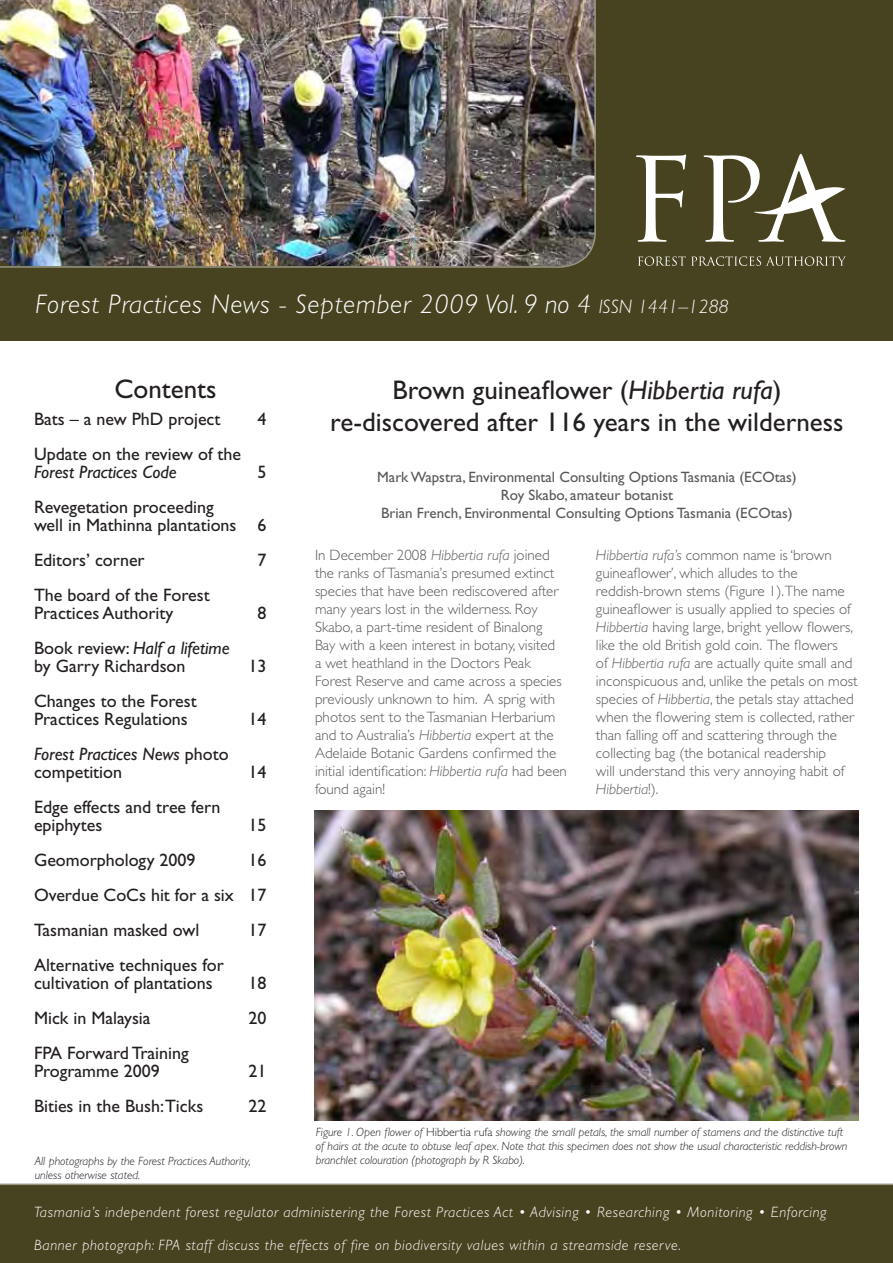
<style>
.page{position:relative;width:893px;height:1263px;background:#fff}
.page>*{position:absolute;margin:0;border:0;box-sizing:border-box;transform-origin:0 0}
.t1{font:27px/32.4px "Gill Sans";color:#231f20;text-align:center}
.t2{font:italic 300 27px "Gill Sans";letter-spacing:.03em;color:#fff}
.t3{font:18px/18px "Gill Sans";color:#231f20}
.t4{font:italic 18px/18px "Gill Sans";color:#231f20}
.t5{font:300 15px/18px "Gill Sans";color:#57585a}
.t6{font:italic 300 15px "Gill Sans";letter-spacing:.04em;color:#fff}
.t7{font:15px/18px "Gill Sans";color:#57585a;text-align:center}
.t8{font:italic 300 12px/14.4px "Gill Sans";color:#231f20}
.s1{font-size:19.5px}
.s2{font-style:italic}
.s3{font-style:normal}
</style>
<div class="page">
<div style="left:0;top:0;width:893px;height:340px;background:#47421f"></div>
<img style="left:0;top:0;width:596px;height:268px">
<svg style="left:636px;top:154px;width:50px;height:88px"></svg>
<svg style="left:704px;top:154px;width:141px;height:88px"></svg>
<svg style="left:638px;top:256px;width:208px;height:10px"></svg>
<div style="left:0;top:1184px;width:893px;height:79px;background:#47421f"></div>
<hr style="left:0;top:1183px;width:893px;height:2px;background:#979684">
<img style="left:315px;top:810px;width:544px;height:311px">
<h1 class="t2" style="left:35px;top:288px;width:695px">Forest Practices News - September 2009 Vol. 9 no 4 <span class="s1">ISSN 1441–1288</span></h1>
<h1 class="t1" style="left:114px;top:373px;width:104px">Contents</h1>
<p class="t3" style="left:34px;top:410px;width:188px">Bats – a new PhD project</p>
<p class="t3" style="left:258px;top:410px;width:10px">4</p>
<p class="t3" style="left:34px;top:445px;width:209px">Update on the review of the</p>
<p class="t4" style="left:34px;top:463px;width:144px">Forest Practices Code</p>
<p class="t3" style="left:258px;top:463px;width:10px">5</p>
<p class="t3" style="left:34px;top:498px;width:234px">Revegetation proceeding<br>well in Mathinna plantations 6</p>
<p class="t3" style="left:34px;top:551px;width:112px">Editors’ corner</p>
<p class="t3" style="left:258px;top:551px;width:10px">7</p>
<p class="t3" style="left:34px;top:586px;width:177px">The board of the Forest<br>Practices Authority</p>
<p class="t3" style="left:258px;top:604px;width:10px">8</p>
<p class="t3" style="left:34px;top:639px;width:197px">Book review: <span class="s2">Half a lifetime </span>by Garry Richardson</p>
<p class="t3" style="left:34px;top:692px;width:164px">Changes to the Forest<br>Practices Regulations</p>
<p class="t4" style="left:34px;top:745px;width:196px">Forest Practices News <span class="s3">photo competition</span></p>
<p class="t3" style="left:34px;top:798px;width:188px">Edge effects and tree fern epiphytes</p>
<p class="t3" style="left:249px;top:657px;width:19px">13</p>
<p class="t3" style="left:249px;top:710px;width:19px">14</p>
<p class="t3" style="left:249px;top:763px;width:19px">14</p>
<p class="t3" style="left:249px;top:816px;width:19px">15</p>
<p class="t3" style="left:34px;top:842px;width:234px;line-height:35px;text-align:justify;text-indent:215px">16<br>Overdue CoCs hit for a six 17<br>Tasmanian masked owl</p>
<p class="t3" style="left:34px;top:851px;width:163px">Geomorphology 2009</p>
<p class="t3" style="left:249px;top:921px;width:19px">17</p>
<p class="t3" style="left:34px;top:956px;width:191px">Alternative techniques for cultivation of plantations</p>
<p class="t3" style="left:249px;top:974px;width:19px">18</p>
<p class="t3" style="left:34px;top:1009px;width:118px">Mick in Malaysia</p>
<p class="t3" style="left:249px;top:1009px;width:19px">20</p>
<p class="t3" style="left:34px;top:1044px;width:156px">FPA Forward Training<br>Programme 2009</p>
<p class="t3" style="left:249px;top:1062px;width:19px">21</p>
<p class="t3" style="left:34px;top:1097px;width:171px">Bities in the Bush:Ticks</p>
<p class="t3" style="left:249px;top:1097px;width:19px">22</p>
<p class="t8" style="left:35px;top:1154px;width:217px">All photographs by the Forest Practices Authority, unless otherwise stated.</p>
<h1 class="t1" style="left:330px;top:374px;width:515px">Brown guineaflower (<span class="s2">Hibbertia rufa</span>) re-discovered after 116 years in the wilderness</h1>
<p class="t7" style="left:377px;top:468px;width:421px">Mark Wapstra, Environmental Consulting Options Tasmania (ECOtas)<br>Roy Skabo, amateur botanist<br>Brian French, Environmental Consulting Options Tasmania (ECOtas)</p>
<p class="t5" style="left:315px;top:546px;width:253px">In December 2008 <span class="s2">Hibbertia rufa</span> joined the ranks of Tasmania’s presumed extinct species that have been rediscovered after many years lost in the wilderness. Roy Skabo, a part-time resident of Binalong<br>Bay with a keen interest in botany, visited<br>a wet heathland in the Doctors Peak Forest Reserve and came across a species previously unknown to him. A sprig with photos sent to the Tasmanian Herbarium and to Australia’s <span class="s2">Hibbertia</span> expert at the Adelaide Botanic Gardens confirmed the initial identification: <span class="s2">Hibbertia rufa</span> had been found again!</p>
<p class="t5" style="left:596px;top:546px;width:263px"><span class="s2">Hibbertia rufa’s</span> common name is ‘brown guineaflower’, which alludes to the reddish-brown stems (Figure 1).The name guineaflower is usually applied to species of <span class="s2">Hibbertia</span> having large, bright yellow flowers, like the old British gold coin. The flowers<br>of <span class="s2">Hibbertia rufa</span> are actually quite small and inconspicuous and, unlike the petals on most species of <span class="s2">Hibbertia</span>, the petals stay attached when the flowering stem is collected, rather than falling off and scattering through the collecting bag (the botanical readership<br>will understand this very annoying habit of <span class="s2">Hibbertia</span>!).</p>
<p class="t8" style="left:316px;top:1124px;width:533px">Figure 1. Open flower of <span class="s3">Hibbertia rufa</span> showing the small petals, the small number of stamens and the distinctive tuft of hairs at the acute to obtuse leaf apex. Note that this specimen does not show the usual characteristic reddish-brown branchlet colouration (photograph by R Skabo).</p>
<p class="t6" style="left:34px;top:1203px;width:794px">Tasmania’s independent forest regulator administering the Forest Practices Act • Advising • Researching • Monitoring • Enforcing</p>
<p class="t6" style="left:34px;top:1236px;width:648px">Banner photograph: FPA staff discuss the effects of fire on biodiversity values within a streamside reserve.</p>
</div>
